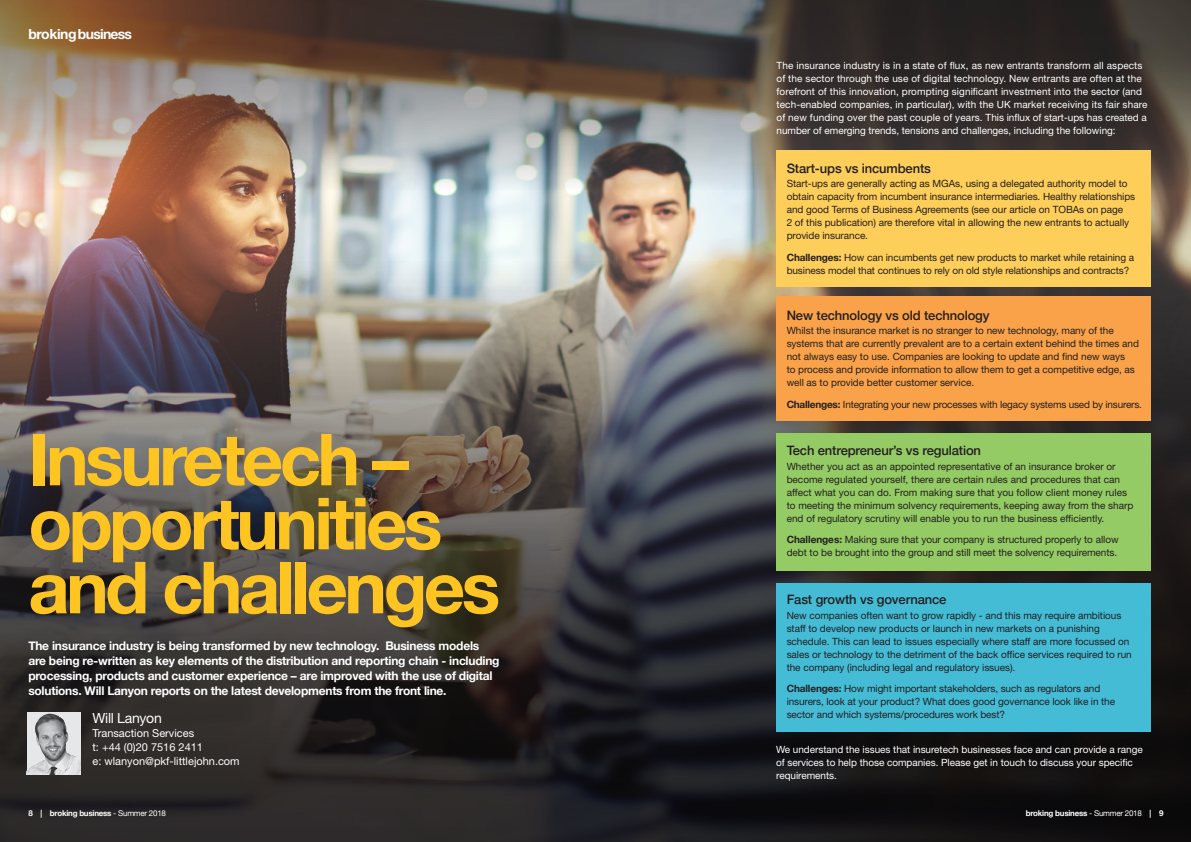
<style>
.page{position:relative;width:1191px;height:842px;background:#fff}
.page>*{position:absolute;margin:0;border:0;box-sizing:border-box;transform-origin:0 0}
.content_big_headewr{font:700 72px/64px "Helvetica Neue";letter-spacing:-.05em;color:#fec422}
.t1{font:700 14px "Helvetica Neue LT Std";letter-spacing:-.05em;color:#fff}
.name_and_title{font:14px "Helvetica Neue LT Std";letter-spacing:-.02em;color:#fff}
.SUB_HEAD{font:500 13px "Helvetica Neue";letter-spacing:-.01em;color:#231f20}
.INTO_NEW{font:700 12px/15px "Helvetica Neue";letter-spacing:-.02em;color:#fff}
.name_and_title-2{font:11px/14px "Helvetica Neue LT Std";color:#fff}
.contact_details{font:11px "Helvetica Neue LT Std";color:#fff}
.BODY_NEW{font:10px/13px "Helvetica Neue LT Std";letter-spacing:-.005em;color:#231f20}
.BODY_NEW-2{font:10px/13px "Helvetica Neue LT Std";letter-spacing:.01em;color:#fff}
.body_text_newsletter{font:700 8px "Helvetica Neue";letter-spacing:-.03em;color:#fff}
.s1{font-family:"Helvetica Neue";font-weight:700}
.s2{font-weight:400}
</style>
<div class="page">
<img style="left:0;top:190px;width:1191px;height:71px">
<img style="left:0;top:261px;width:1191px;height:581px">
<img style="left:0;top:0;width:1191px;height:190px">
<div style="left:776px;top:150px;width:374px;height:136px;background:#fece5a"></div>
<div style="left:776px;top:296px;width:374px;height:125px;background:#f9a249"></div>
<div style="left:776px;top:433px;width:374px;height:138px;background:#94cb64"></div>
<div style="left:776px;top:583px;width:374px;height:148px;background:#45bcd6"></div>
<img style="left:27px;top:712px;width:54px;height:62px">
<p class="t1" style="left:28px;top:25px;width:105px">broking business</p>
<p class="content_big_headewr" style="left:28px;top:429px;width:473px">Insuretech – opportunities and challenges</p>
<p class="INTO_NEW" style="left:28px;top:638px;width:473px">The insurance industry is being transformed by new technology. Business models are being re-written as key elements of the distribution and reporting chain - including processing, products and customer experience – are improved with the use of digital solutions. Will Lanyon reports on the latest developments from the front line.</p>
<p class="BODY_NEW-2" style="left:776px;top:59px;width:372px">The insurance industry is in a state of flux, as new entrants transform all aspects of the sector through the use of digital technology. New entrants are often at the forefront of this innovation, prompting significant investment into the sector (and tech-enabled companies, in particular), with the UK market receiving its fair share of new funding over the past couple of years. This influx of start-ups has created a number of emerging trends, tensions and challenges, including the following:</p>
<p class="SUB_HEAD" style="left:786px;top:158px;width:146px">Start-ups vs incumbents</p>
<p class="BODY_NEW" style="left:786px;top:177px;width:350px">Start-ups are generally acting as MGAs, using a delegated authority model to obtain capacity from incumbent insurance intermediaries. Healthy relationships and good Terms of Business Agreements (see our article on TOBAs on page<br>2 of this publication) are therefore vital in allowing the new entrants to actually provide insurance.</p>
<p class="BODY_NEW" style="left:786px;top:251px;width:349px"><span class="s1">Challenges:</span> How can incumbents get new products to market while retaining a business model that continues to rely on old style relationships and contracts?</p>
<p class="SUB_HEAD" style="left:786px;top:304px;width:204px">New technology vs old technology</p>
<p class="BODY_NEW" style="left:786px;top:324px;width:354px">Whilst the insurance market is no stranger to new technology, many of the systems that are currently prevalent are to a certain extent behind the times and not always easy to use. Companies are looking to update and find new ways<br>to process and provide information to allow them to get a competitive edge, as well as to provide better customer service.</p>
<p class="BODY_NEW" style="left:786px;top:397px;width:357px"><span class="s1">Challenges:</span> Integrating your new processes with legacy systems used by insurers.</p>
<p class="SUB_HEAD" style="left:786px;top:440px;width:196px">Tech entrepreneur’s vs regulation</p>
<p class="BODY_NEW" style="left:786px;top:460px;width:348px">Whether you act as an appointed representative of an insurance broker or become regulated yourself, there are certain rules and procedures that can affect what you can do. From making sure that you follow client money rules to meeting the minimum solvency requirements, keeping away from the sharp end of regulatory scrutiny will enable you to run the business efficiently.</p>
<p class="BODY_NEW" style="left:786px;top:533px;width:333px"><span class="s1">Challenges:</span> Making sure that your company is structured properly to allow debt to be brought into the group and still meet the solvency requirements.</p>
<p class="SUB_HEAD" style="left:786px;top:589px;width:161px">Fast growth vs governance</p>
<p class="BODY_NEW" style="left:786px;top:608px;width:347px">New companies often want to grow rapidly - and this may require ambitious staff to develop new products or launch in new markets on a punishing schedule. This can lead to issues especially where staff are more focussed on sales or technology to the detriment of the back office services required to run the company (including legal and regulatory issues).</p>
<p class="BODY_NEW" style="left:786px;top:682px;width:330px"><span class="s1">Challenges:</span> How might important stakeholders, such as regulators and insurers, look at your product? What does good governance look like in the</p>
<p class="name_and_title" style="left:92px;top:710px;width:71px">Will Lanyon</p>
<p class="BODY_NEW" style="left:786px;top:708px;width:220px">sector and which systems/procedures work best?</p>
<p class="contact_details" style="left:92px;top:727px;width:103px">Transaction Services</p>
<p class="name_and_title-2" style="left:92px;top:740px;width:149px">t: +44 (0)20 7516 2411<br>e: wlanyon@pkf-littlejohn.com</p>
<p class="BODY_NEW-2" style="left:776px;top:742px;width:368px">We understand the issues that insuretech businesses face and can provide a range of services to help those companies. Please get in touch to discuss your specific requirements.</p>
<p class="body_text_newsletter" style="left:28px;top:807px;width:139px">8 | broking business <span class="s2">- Summer 2018</span></p>
<p class="body_text_newsletter" style="left:1025px;top:807px;width:139px">broking business <span class="s2">- Summer 2018</span> | 9</p>
</div>
